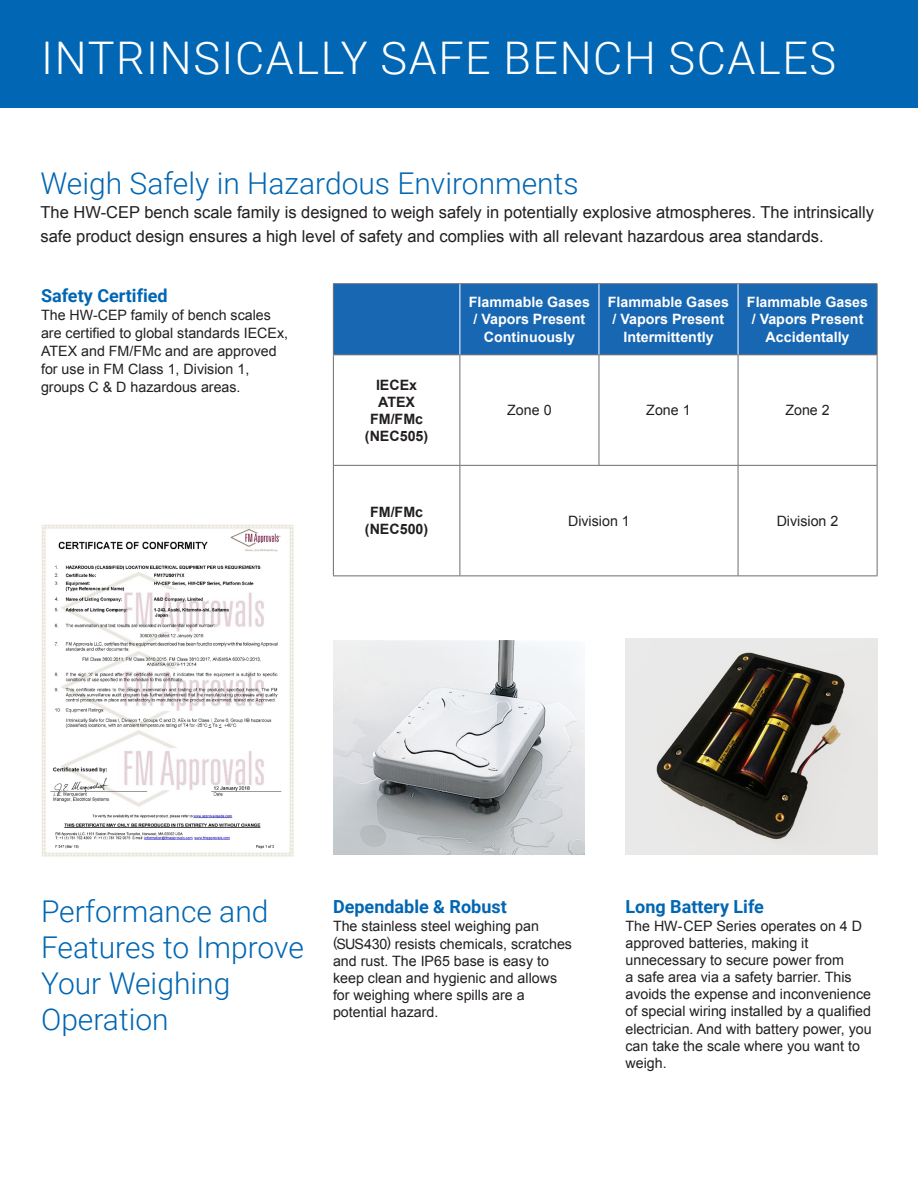
<style>
.page{position:relative;width:918px;height:1188px;background:#fff}
.page>*{position:absolute;margin:0;border:0;box-sizing:border-box;transform-origin:0 0}
.t1{font:300 45px "Roboto";letter-spacing:.035em;color:#fff}
.t2{font:300 30px/36px "Roboto";color:#0166b3}
.t3{font:700 18px "Roboto";color:#0166b3}
.t4{font:16.5px/24px "Arial";color:#231f20}
.t5{font:14.25px/17.1px "Arial";color:#231f20}
.t6{font:700 14.25px/17.1px "Arial";color:#fff;text-align:center}
.t7{font:700 14.25px/17.1px "Arial";color:#231f20;text-align:center}
</style>
<div class="page">
<div style="left:0;top:0;width:918px;height:108px;background:#0166b3"></div>
<div style="left:334px;top:284px;width:543px;height:70px;background:#1867b3"></div>
<hr style="left:333px;top:283px;width:127px;height:1px;background:#6c6d70">
<hr style="left:333px;top:284px;width:1px;height:70px;background:#6c6d70">
<hr style="left:460px;top:283px;width:139px;height:1px;background:#6c6d70">
<hr style="left:599px;top:283px;width:139px;height:1px;background:#6c6d70">
<hr style="left:738px;top:283px;width:139px;height:1px;background:#6c6d70">
<hr style="left:877px;top:284px;width:1px;height:70px;background:#6c6d70">
<hr style="left:333px;top:354px;width:127px;height:1px;background:#6c6d70">
<hr style="left:333px;top:355px;width:1px;height:110px;background:#6c6d70">
<hr style="left:460px;top:354px;width:139px;height:1px;background:#6c6d70">
<hr style="left:460px;top:355px;width:1px;height:110px;background:#6c6d70">
<hr style="left:599px;top:354px;width:139px;height:1px;background:#6c6d70">
<hr style="left:599px;top:355px;width:1px;height:110px;background:#6c6d70">
<hr style="left:738px;top:354px;width:139px;height:1px;background:#6c6d70">
<hr style="left:738px;top:355px;width:1px;height:110px;background:#6c6d70">
<hr style="left:877px;top:355px;width:1px;height:110px;background:#6c6d70">
<hr style="left:333px;top:465px;width:127px;height:1px;background:#6c6d70">
<hr style="left:333px;top:466px;width:1px;height:109px;background:#6c6d70">
<hr style="left:460px;top:465px;width:139px;height:1px;background:#6c6d70">
<hr style="left:460px;top:466px;width:1px;height:109px;background:#6c6d70">
<hr style="left:599px;top:465px;width:139px;height:1px;background:#6c6d70">
<hr style="left:738px;top:465px;width:139px;height:1px;background:#6c6d70">
<hr style="left:738px;top:466px;width:1px;height:109px;background:#6c6d70">
<hr style="left:877px;top:466px;width:1px;height:109px;background:#6c6d70">
<hr style="left:333px;top:575px;width:127px;height:1px;background:#6c6d70">
<hr style="left:460px;top:575px;width:139px;height:1px;background:#6c6d70">
<hr style="left:599px;top:575px;width:139px;height:1px;background:#6c6d70">
<hr style="left:738px;top:575px;width:139px;height:1px;background:#6c6d70">
<hr style="left:460px;top:284px;width:1px;height:70px;background:#fff">
<hr style="left:599px;top:284px;width:1px;height:70px;background:#fff">
<hr style="left:738px;top:284px;width:1px;height:70px;background:#fff">
<img style="left:333px;top:640px;width:252px;height:214px">
<img style="left:41px;top:524px;width:253px;height:333px">
<img style="left:626px;top:639px;width:252px;height:215px">
<p class="t1" style="left:41px;top:27px;width:797px">INTRINSICALLY SAFE BENCH SCALES</p>
<p class="t2" style="left:40px;top:164px;width:540px">Weigh Safely in Hazardous Environments</p>
<p class="t4" style="left:40px;top:200px;width:835px">The HW-CEP bench scale family is designed to weigh safely in potentially explosive atmospheres. The intrinsically safe product design ensures a high level of safety and complies with all relevant hazardous area standards.</p>
<p class="t3" style="left:41px;top:283px;width:128px">Safety Certified</p>
<p class="t5" style="left:41px;top:306px;width:249px;line-height:18px">The HW-CEP family of bench scales are certified to global standards IECEx, ATEX and FM/FMc and are approved for use in FM Class 1, Division 1, groups C &amp; D hazardous areas.</p>
<p class="t7" style="left:376px;top:377px;width:43px">IECEx</p>
<p class="t7" style="left:378px;top:394px;width:38px">ATEX</p>
<p class="t7" style="left:365px;top:411px;width:65px">FM/FMc (NEC505)</p>
<p class="t6" style="left:469px;top:294px;width:123px">Flammable Gases / Vapors Present<br>Continuously</p>
<p class="t6" style="left:608px;top:294px;width:123px">Flammable Gases / Vapors Present<br>Intermittently</p>
<p class="t6" style="left:747px;top:294px;width:123px">Flammable Gases / Vapors Present<br>Accidentally</p>
<p class="t5" style="left:507px;top:402px;width:46px">Zone 0</p>
<p class="t5" style="left:646px;top:402px;width:46px">Zone 1</p>
<p class="t5" style="left:785px;top:402px;width:46px">Zone 2</p>
<p class="t7" style="left:365px;top:504px;width:65px">FM/FMc (NEC500)</p>
<p class="t5" style="left:568px;top:512px;width:63px">Division 1</p>
<p class="t5" style="left:777px;top:512px;width:63px">Division 2</p>
<p class="t2" style="left:41px;top:892px;width:264px">Performance and<br>Features to Improve<br>Your Weighing<br>Operation</p>
<p class="t3" style="left:333px;top:894px;width:175px">Dependable &amp; Robust</p>
<p class="t5" style="left:333px;top:917px;width:241px">The stainless steel weighing pan (SUS430) resists chemicals, scratches and rust. The IP65 base is easy to keep clean and hygienic and allows for weighing where spills are a potential hazard.</p>
<p class="t3" style="left:626px;top:894px;width:140px">Long Battery Life</p>
<p class="t5" style="left:626px;top:918px;width:248px">The HW-CEP Series operates on 4 D approved batteries, making it unnecessary to secure power from<br>a safe area via a safety barrier. This avoids the expense and inconvenience of special wiring installed by a qualified electrician. And with battery power, you can take the scale where you want to weigh.</p>
</div>
